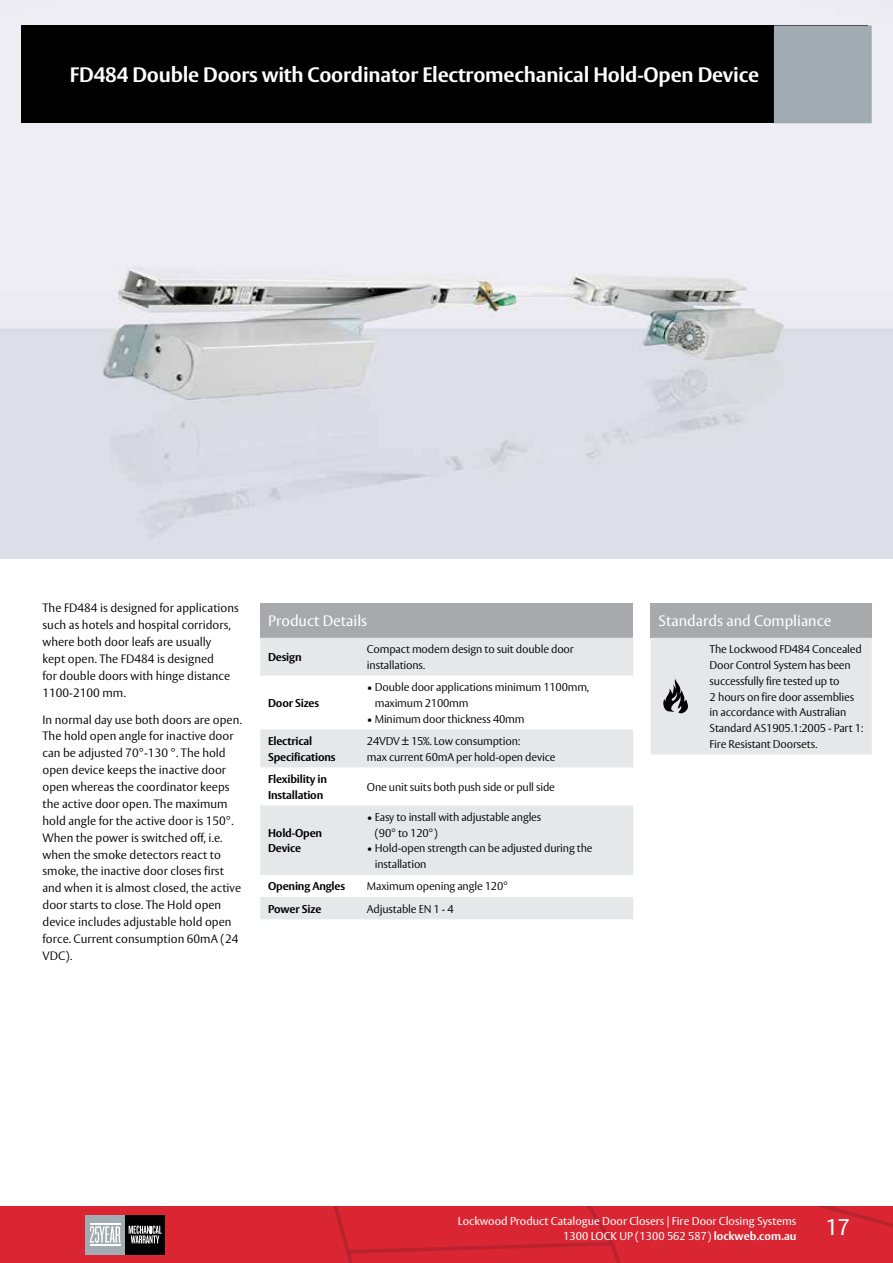
<style>
.page{position:relative;width:893px;height:1263px;background:#fff}
.page>*{position:absolute;margin:0;border:0;box-sizing:border-box;transform-origin:0 0}
.t1{font:22.5px "ASSA Vesta";color:#fff}
.t2{font:700 20.7px "ASSA Vesta";letter-spacing:-.01em;color:#fff}
.t3{font:15px "ASSA Vesta";color:#fff}
.t4{font:300 12px/16.8px "ASSA Vesta";color:#000}
.t5{font:300 11.25px/15.8px "ASSA Vesta";letter-spacing:-.015em;color:#000}
.t6{font:700 11.25px/15.8px "ASSA Vesta";letter-spacing:-.015em;color:#000}
.t7{font:11.25px/15px "ASSA Vesta";color:#fff;text-align:right}
.s1{font-weight:700}
</style>
<div class="page">
<svg style="left:0;top:1206px;width:893px;height:57px;background:#d12a36"></svg>
<hr style="left:90px;top:1224px;width:30px;height:1px;background:#fff">
<hr style="left:90px;top:1244px;width:30px;height:1px;background:#fff">
<img style="left:0;top:0;width:893px;height:558px">
<div style="left:21px;top:26px;width:846px;height:97px;background:#000"></div>
<div style="left:774px;top:26px;width:98px;height:97px;background:#a1abb2"></div>
<div style="left:260px;top:603px;width:373px;height:35px;background:#a7a9ac"></div>
<div style="left:260px;top:638px;width:373px;height:38px;background:#e6e7e8"></div>
<svg style="left:260px;top:729px;width:373px;height:190px;fill:#e6e7e8"></svg>
<div style="left:651px;top:603px;width:221px;height:35px;background:#a7a9ac"></div>
<div style="left:651px;top:638px;width:221px;height:116px;background:#e6e7e8"></div>
<h2 class="t2" style="left:70px;top:62px;width:691px">FD484 Double Doors with Coordinator Electromechanical Hold-Open Device</h2>
<p class="t4" style="left:43px;top:600px;width:198px">The FD484 is designed for applications such as hotels and hospital corridors, where both door leafs are usually<br>kept open. The FD484 is designed<br>for double doors with hinge distance<br>1100-2100 mm.</p>
<p class="t4" style="left:43px;top:711px;width:201px">In normal day use both doors are open.<br>The hold open angle for inactive door can be adjusted 70°-130 °. The hold open device keeps the inactive door open whereas the coordinator keeps the active door open. The maximum hold angle for the active door is 150°.<br>When the power is switched off, i.e. when the smoke detectors react to smoke, the inactive door closes first and when it is almost closed, the active door starts to close. The Hold open device includes adjustable hold open force. Current consumption 60mA (24<br>VDC).</p>
<p class="t3" style="left:268px;top:612px;width:101px">Product Details</p>
<p class="t6" style="left:268px;top:650px;width:35px">Design</p>
<p class="t5" style="left:367px;top:642px;width:208px">Compact modern design to suit double door installations.</p>
<p class="t6" style="left:268px;top:696px;width:52px">Door Sizes</p>
<p class="t5" style="left:375px;top:680px;width:216px;text-indent:-8px">• Double door applications minimum 1100mm, maximum 2100mm</p>
<p class="t5" style="left:367px;top:711px;width:159px">• Minimum door thickness 40mm</p>
<p class="t6" style="left:268px;top:733px;width:69px">Electrical<br>Specifications</p>
<p class="t5" style="left:367px;top:734px;width:190px">24VDV ± 15%. Low consumption:<br>max current 60mA per hold-open device</p>
<p class="t6" style="left:268px;top:771px;width:60px">Flexibility in<br>Installation</p>
<p class="t5" style="left:367px;top:779px;width:190px">One unit suits both push side or pull side</p>
<p class="t6" style="left:268px;top:825px;width:56px">Hold-Open<br>Device</p>
<p class="t5" style="left:375px;top:809px;width:168px;text-indent:-8px">• Easy to install with adjustable angles (90° to 120°)</p>
<p class="t5" style="left:375px;top:841px;width:219px;text-indent:-8px">• Hold-open strength can be adjusted during the installation</p>
<p class="t6" style="left:268px;top:879px;width:78px">Opening Angles</p>
<p class="t5" style="left:367px;top:879px;width:143px">Maximum opening angle 120°</p>
<p class="t6" style="left:268px;top:901px;width:55px">Power Size</p>
<p class="t5" style="left:367px;top:901px;width:88px">Adjustable EN 1 - 4</p>
<p class="t3" style="left:658px;top:612px;width:174px">Standards and Compliance</p>
<p class="t5" style="left:710px;top:642px;width:155px">The Lockwood FD484 Concealed<br>Door Control System has been successfully fire tested up to<br>2 hours on fire door assemblies in accordance with Australian<br>Standard AS1905.1:2005 - Part 1:<br>Fire Resistant Doorsets.</p>
<p class="t7" style="left:458px;top:1214px;width:340px">Lockwood Product Catalogue Door Closers | Fire Door Closing Systems<br>1300 LOCK UP (1300 562 587) <span class="s1">lockweb.com.au</span></p>
<h1 class="t1" style="left:825px;top:1214px;width:26px">17</h1>
</div>
